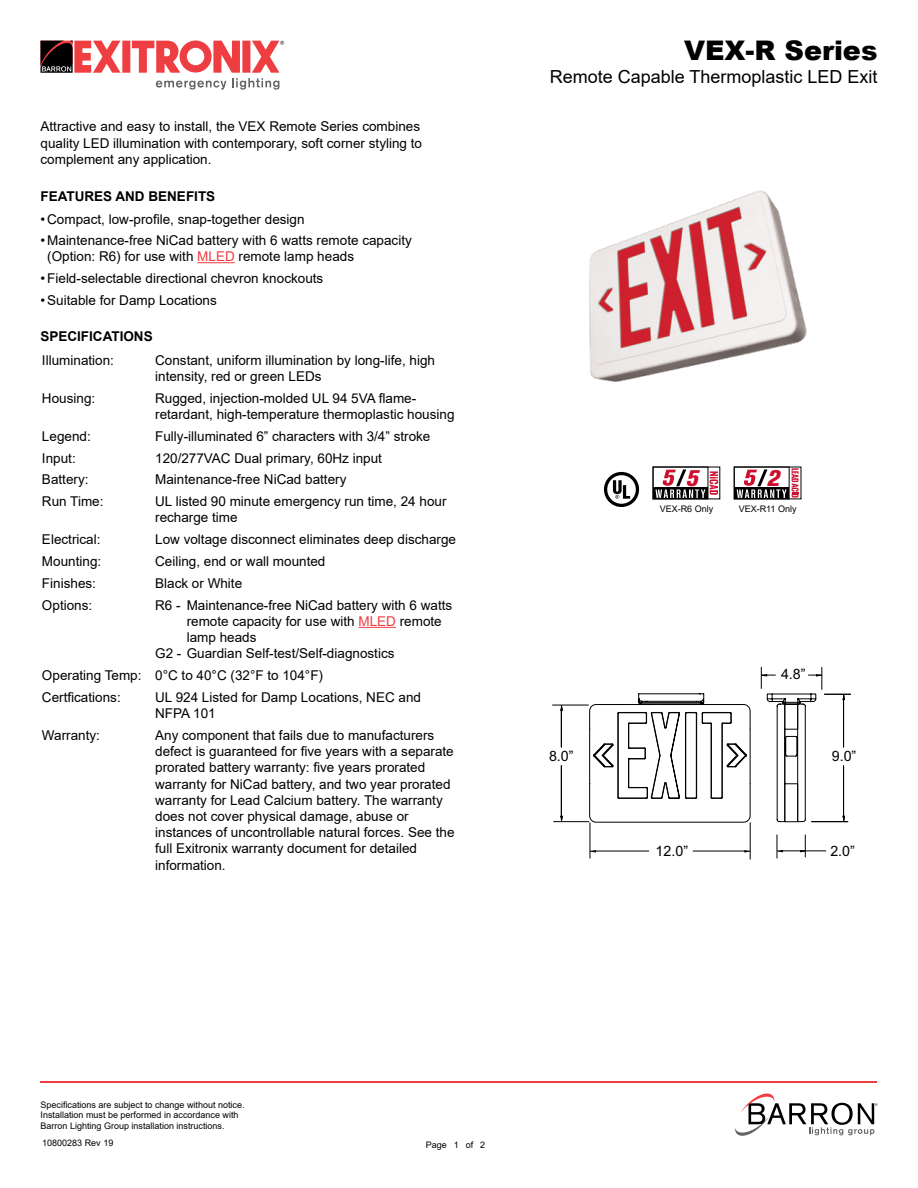
<style>
.page{position:relative;width:918px;height:1188px;background:#fff}
.page>*{position:absolute;margin:0;border:0;box-sizing:border-box;transform-origin:0 0}
.t1{font:900 27px "Arial";color:#000}
.t2{font:italic 800 condensed 22.35px "Akzidenz Grotesk BE";color:#ce0e2d;scale:1.11 1}
.t3{font:18px "Arial";color:#000}
.t4{font:14.25px "Arial";color:#000}
.t5{font:13.5px/16.2px "Arial";color:#000}
.t6{font:700 13.5px "Arial";color:#000}
.t7{font:9px/10.8px "Arial";color:#000}
.s1{color:#ef3e42}
</style>
<div class="page">
<svg style="left:41px;top:41px;width:243px;height:49px"></svg>
<hr style="left:40px;top:1081px;width:838px;height:2px;background:#ef3e42">
<svg style="left:735px;top:1093px;width:143px;height:43px"></svg>
<hr style="left:197px;top:262px;width:38px;height:1px;background:#ef3e42">
<hr style="left:359px;top:627px;width:37px;height:1px;background:#ef3e42">
<img style="left:589px;top:190px;width:218px;height:192px">
<svg style="left:604px;top:472px;width:35px;height:35px"></svg>
<div style="left:734px;top:467px;width:67px;height:32px;border:1px solid #000"></div>
<svg style="left:737px;top:468px;width:62px;height:30px"></svg>
<div style="left:653px;top:467px;width:67px;height:32px;border:1px solid #000"></div>
<svg style="left:656px;top:469px;width:62px;height:29px"></svg>
<hr style="left:553px;top:705px;width:35px;height:1px;background:#000">
<hr style="left:554px;top:821px;width:35px;height:1px;background:#000">
<hr style="left:561px;top:710px;width:1px;height:37px;background:#000">
<hr style="left:561px;top:766px;width:1px;height:50px;background:#000">
<svg style="left:560px;top:704px;width:3px;height:7px"></svg>
<svg style="left:560px;top:816px;width:3px;height:6px"></svg>
<svg style="left:589px;top:667px;width:262px;height:193px"></svg>
<hr style="left:781px;top:851px;width:45px;height:1px;background:#000">
<p class="t5" style="left:40px;top:118px;width:383px">Attractive and easy to install, the VEX Remote Series combines quality LED illumination with contemporary, soft corner styling to complement any application.</p>
<p class="t6" style="left:40px;top:186px;width:176px">FEATURES AND BENEFITS</p>
<p class="t5" style="left:40px;top:211px;width:266px">• Compact, low-profile, snap-together design</p>
<p class="t5" style="left:47px;top:232px;width:366px;text-indent:-7px">• Maintenance-free NiCad battery with 6 watts remote capacity (Option: R6) for use with <span class="s1">MLED</span> remote lamp heads</p>
<p class="t5" style="left:40px;top:270px;width:284px">•Field-selectable directional chevron knockouts</p>
<p class="t5" style="left:40px;top:292px;width:178px">•Suitable for Damp Locations</p>
<p class="t6" style="left:40px;top:327px;width:114px">SPECIFICATIONS</p>
<p class="t5" style="left:42px;top:352px;width:74px">Illumination:</p>
<p class="t5" style="left:155px;top:352px;width:281px">Constant, uniform illumination by long-life, high intensity, red or green LEDs</p>
<p class="t5" style="left:42px;top:390px;width:55px">Housing:</p>
<p class="t5" style="left:155px;top:390px;width:301px">Rugged, injection-molded UL 94 5VA flame&shy;retardant, high-temperature thermoplastic housing</p>
<p class="t5" style="left:42px;top:428px;width:50px">Legend:</p>
<p class="t5" style="left:155px;top:428px;width:277px">Fully-illuminated 6” characters with 3/4” stroke</p>
<p class="t5" style="left:42px;top:450px;width:35px">Input:</p>
<p class="t5" style="left:155px;top:450px;width:228px">120/277VAC Dual primary, 60Hz input</p>
<p class="t5" style="left:42px;top:471px;width:48px">Battery:</p>
<p class="t5" style="left:155px;top:471px;width:193px">Maintenance-free NiCad battery</p>
<p class="t5" style="left:42px;top:493px;width:63px">Run Time:</p>
<p class="t5" style="left:155px;top:493px;width:293px">UL listed 90 minute emergency run time, 24 hour recharge time</p>
<p class="t5" style="left:42px;top:531px;width:60px">Electrical:</p>
<p class="t5" style="left:155px;top:531px;width:302px">Low voltage disconnect eliminates deep discharge</p>
<p class="t5" style="left:42px;top:553px;width:61px">Mounting:</p>
<p class="t5" style="left:155px;top:553px;width:172px">Ceiling, end or wall mounted</p>
<p class="t5" style="left:42px;top:575px;width:56px">Finishes:</p>
<p class="t5" style="left:155px;top:575px;width:89px">Black or White</p>
<p class="t5" style="left:42px;top:597px;width:52px">Options:</p>
<p class="t5" style="left:155px;top:597px;width:299px">R6 - Maintenance-free NiCad battery with 6 watts</p>
<p class="t5" style="left:187px;top:613px;width:257px">remote capacity for use with <span class="s1">MLED</span> remote</p>
<p class="t5" style="left:187px;top:629px;width:71px">lamp heads</p>
<p class="t5" style="left:155px;top:645px;width:241px">G2 - Guardian Self-test/Self-diagnostics</p>
<p class="t5" style="left:42px;top:664px;width:283px;line-height:21.9px">Operating Temp: 0°C to 40°C (32°F to 104°F)<br>Certfications:</p>
<p class="t5" style="left:155px;top:689px;width:267px">UL 924 Listed for Damp Locations, NEC and<br>NFPA 101</p>
<p class="t5" style="left:42px;top:727px;width:60px">Warranty:</p>
<p class="t5" style="left:155px;top:727px;width:301px">Any component that fails due to manufacturers defect is guaranteed for five years with a separate prorated battery warranty: five years prorated warranty for NiCad battery, and two year prorated warranty for Lead Calcium battery. The warranty does not cover physical damage, abuse or instances of uncontrollable natural forces. See the full Exitronix warranty document for detailed information.</p>
<h1 class="t1" style="left:684px;top:31px;width:195px">VEX-R Series</h1>
<h3 class="t3" style="left:550px;top:65px;width:329px">Remote Capable Thermoplastic LED Exit</h3>
<h2 class="t2" style="left:685px;top:466px;width:13px">5</h2>
<p class="t7" style="left:660px;top:504px;width:55px">VEX-R6 Only</p>
<h2 class="t2" style="left:767px;top:466px;width:13px">2</h2>
<p class="t7" style="left:739px;top:504px;width:59px">VEX-R11 Only</p>
<p class="t4" style="left:781px;top:664px;width:26px">4.8”</p>
<p class="t4" style="left:549px;top:746px;width:26px">8.0”</p>
<p class="t4" style="left:832px;top:746px;width:26px">9.0”</p>
<p class="t4" style="left:656px;top:841px;width:34px">12.0”</p>
<p class="t4" style="left:830px;top:841px;width:26px">2.0”</p>
<p class="t7" style="left:40px;top:1099px;width:206px">Specifications are subject to change without notice.<br>Installation must be performed in accordance with<br>Barron Lighting Group installation instructions.</p>
<p class="t7" style="left:42px;top:1137px;width:73px">10800283 Rev 19</p>
<p class="t7" style="left:426px;top:1139px;width:61px">Page 1 of 2</p>
</div>
